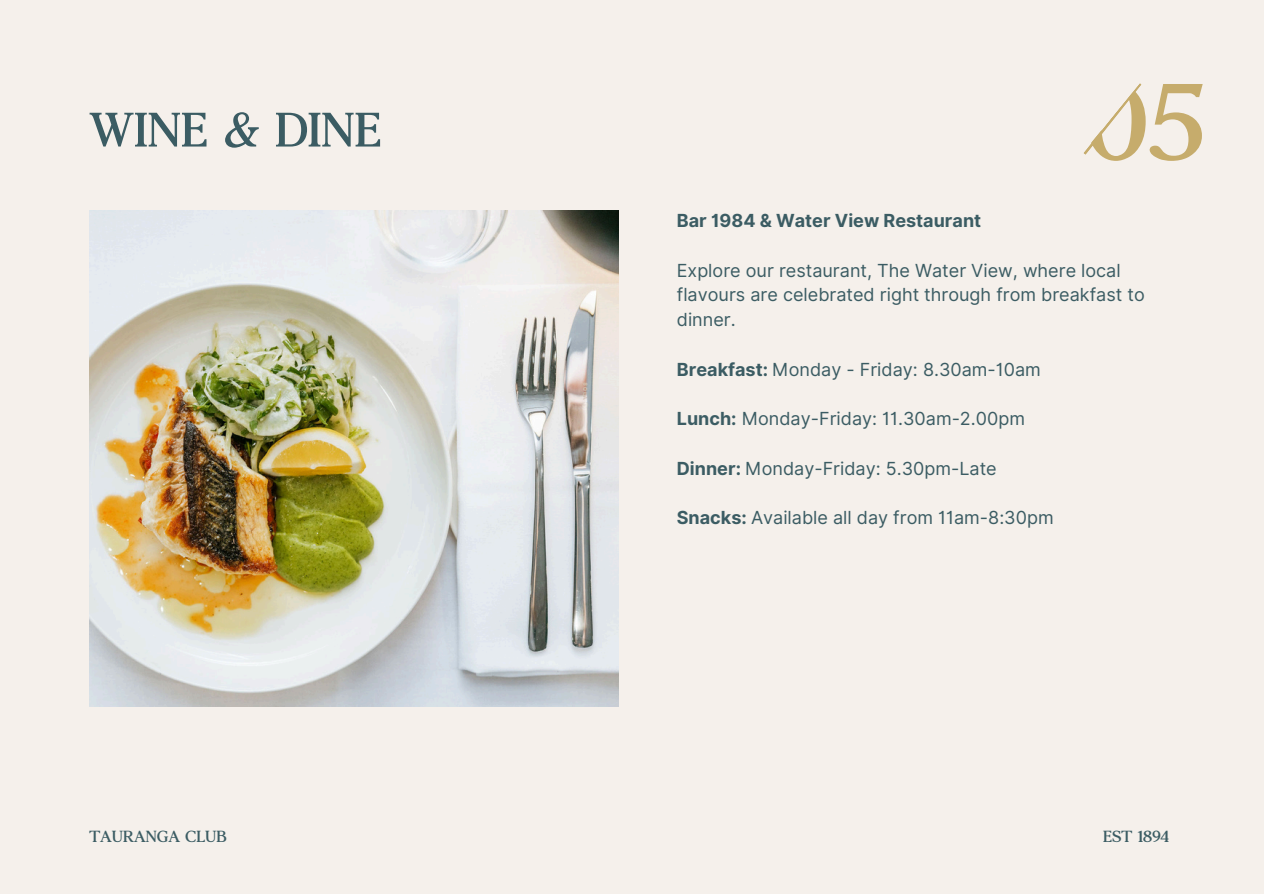
<style>
.page{position:relative;width:1264px;height:894px;background:#fff}
.page>*{position:absolute;margin:0;border:0;box-sizing:border-box;transform-origin:0 0}
.t1{font:700 121.5px "Agatho";color:#c6ac6c}
.t2{font:700 54px "Agatho";color:#3b5c63}
.t3{font:18px/24.8px "Inter";color:#3b5c63}
.t4{font:700 18px "Inter";color:#3b5c63}
.t5{font:700 18px "Agatho";color:#3b5c63}
.s1{font-weight:700}
</style>
<div class="page">
<div style="left:0;top:0;width:1263px;height:893px;background:#f5f0eb"></div>
<img style="left:89px;top:211px;width:529px;height:495px">
<svg style="left:1083px;top:83px;width:59px;height:72px"></svg>
<p class="t2" style="left:89px;top:95px;width:294px">WINE &amp; DINE</p>
<p class="t1" style="left:1084px;top:44px;width:123px">05</p>
<p class="t4" style="left:677px;top:210px;width:306px">Bar 1984 &amp; Water View Restaurant</p>
<p class="t3" style="left:677px;top:257px;width:469px">Explore our restaurant, The Water View, where local flavours are celebrated right through from breakfast to dinner.</p>
<h3 class="t3" style="left:677px;top:357px;width:365px"><span class="s1">Breakfast:</span> Monday - Friday: 8.30am-10am</h3>
<p class="t3" style="left:677px;top:406px;width:349px"><span class="s1">Lunch:</span> Monday-Friday: 11.30am-2.00pm</p>
<p class="t3" style="left:677px;top:456px;width:321px"><span class="s1">Dinner:</span> Monday-Friday: 5.30pm-Late</p>
<p class="t3" style="left:677px;top:505px;width:378px"><span class="s1">Snacks:</span> Available all day from 11am-8:30pm</p>
<p class="t5" style="left:89px;top:824px;width:139px">TAURANGA CLUB</p>
<p class="t5" style="left:1103px;top:824px;width:67px">EST 1894</p>
</div>
